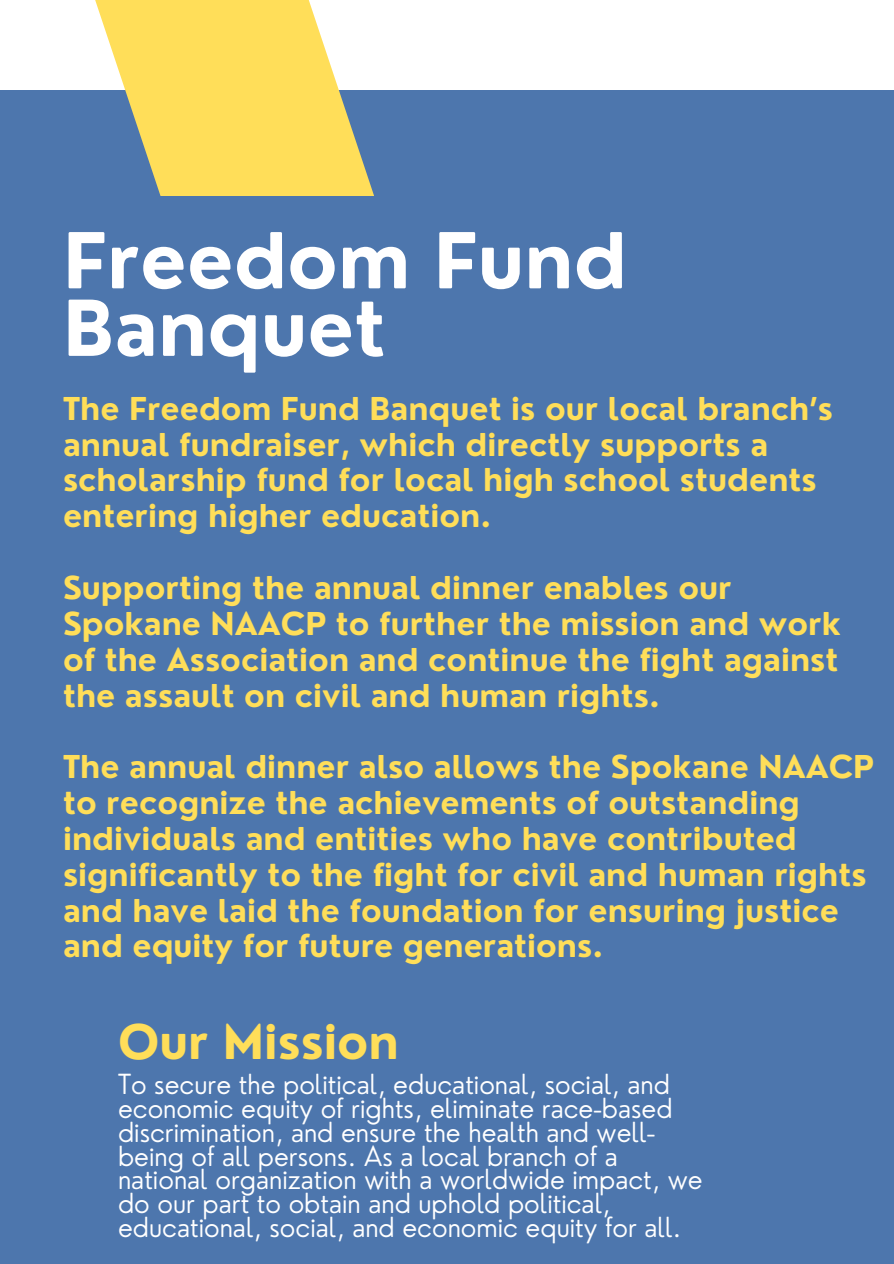
<style>
.page{position:relative;width:894px;height:1264px;background:#fff}
.page>*{position:absolute;margin:0;border:0;box-sizing:border-box;transform-origin:0 0}
.t1{font:700 75px/67.5px "Nourd";color:#fff}
.t2{font:700 46.2px "Nourd";color:#ffde59}
.t3{font:700 30.75px/35.8px "Nourd";color:#ffde59}
.t4{font:300 27px/23.7px "Nourd";color:#fff}
</style>
<div class="page">
<div style="left:0;top:0;width:893px;height:1263px;background:#4d76ad"></div>
<div style="left:0;top:0;width:893px;height:89px;background:#fff"></div>
<svg style="left:90px;top:0;width:284px;height:196px;fill:#ffde59"></svg>
<h1 class="t1" style="left:63px;top:226px;width:565px">Freedom Fund<br>Banquet</h1>
<h3 class="t3" style="left:63px;top:390px;width:771px">The Freedom Fund Banquet is our local branch’s annual fundraiser, which directly supports a scholarship fund for local high school students entering higher education.</h3>
<h3 class="t3" style="left:63px;top:569px;width:779px">Supporting the annual dinner enables our Spokane NAACP to further the mission and work of the Association and continue the fight against the assault on civil and human rights.</h3>
<h3 class="t3" style="left:63px;top:748px;width:812px">The annual dinner also allows the Spokane NAACP to recognize the achievements of outstanding individuals and entities who have contributed significantly to the fight for civil and human rights and have laid the foundation for ensuring justice and equity for future generations.</h3>
<p class="t2" style="left:118px;top:1012px;width:282px">Our Mission</p>
<h2 class="t4" style="left:118px;top:1072px;width:586px">To secure the political, educational, social, and economic equity of rights, eliminate race-based discrimination, and ensure the health and well&shy;being of all persons. As a local branch of a national organization with a worldwide impact, we do our part to obtain and uphold political, educational, social, and economic equity for all.</h2>
</div>
